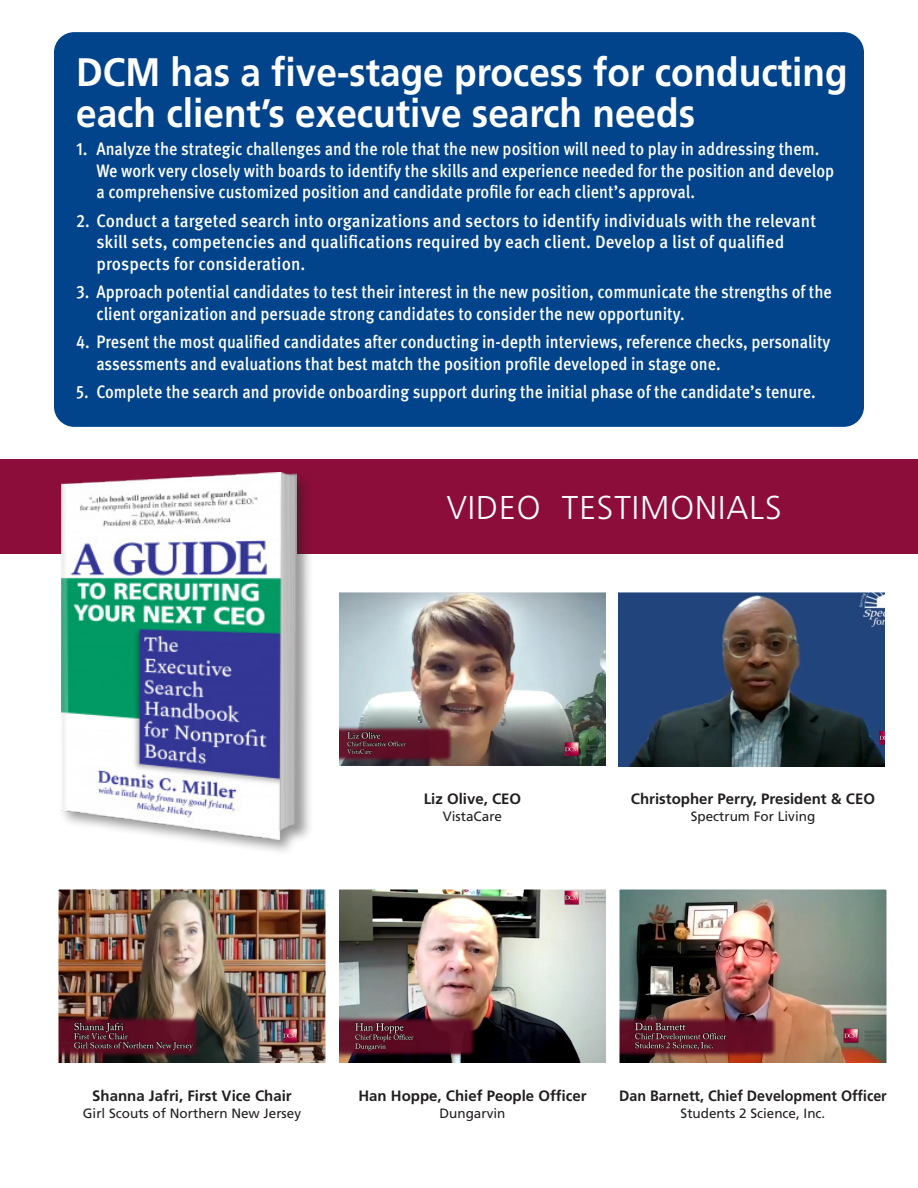
<style>
.page{position:relative;width:918px;height:1188px;background:#fff}
.page>*{position:absolute;margin:0;border:0;box-sizing:border-box;transform-origin:0 0}
.t1{font:700 39.75px/40.5px "Frutiger LT Std";color:#fff;scale:.93 1}
.t2{font:300 33px "Frutiger LT Std";letter-spacing:.03em;color:#fff}
.t3{font:500 18px/21.6px "Meta Pro";color:#fff;scale:.89 1}
.t4{font:500 18px/21.6px "Meta Pro";color:#fff;scale:.93 1}
.t5{font:700 15px "Frutiger LT Std";color:#231f20}
.t6{font:700 15px "Frutiger LT Std";color:#231f20;scale:.95 1}
.t7{font:13.5px "Frutiger LT Std";color:#231f20}
</style>
<div class="page">
<div style="left:54px;top:32px;width:810px;height:395px;background:#01448c;border-radius:20px"></div>
<div style="left:0;top:459px;width:918px;height:95px;background:#8d0d3a"></div>
<img style="left:340px;top:593px;width:544px;height:173px">
<img style="left:59px;top:891px;width:546px;height:171px">
<img style="left:621px;top:891px;width:264px;height:171px">
<div style="left:58px;top:470px;width:256px;height:386px;background:#231f20;opacity:.47"></div>
<img style="left:62px;top:473px;width:235px;height:366px">
<p class="t1" style="left:76px;top:52px;width:831px">DCM has a five-stage process for conducting each client’s executive search needs</p>
<p class="t4" style="left:96px;top:138px;width:795px;text-indent:-20px">1. Analyze the strategic challenges and the role that the new position will need to play in addressing them.<br>We work very closely with boards to identify the skills and experience needed for the position and develop a comprehensive customized position and candidate profile for each client’s approval.</p>
<p class="t3" style="left:96px;top:210px;width:810px;text-indent:-20px">2. Conduct a targeted search into organizations and sectors to identify individuals with the relevant skill sets, competencies and qualifications required by each client. Develop a list of qualified prospects for consideration.</p>
<p class="t3" style="left:96px;top:282px;width:828px;text-indent:-20px">3. Approach potential candidates to test their interest in the new position, communicate the strengths of the client organization and persuade strong candidates to consider the new opportunity.</p>
<p class="t3" style="left:96px;top:331px;width:826px;text-indent:-20px">4. Present the most qualified candidates after conducting in-depth interviews, reference checks, personality assessments and evaluations that best match the position profile developed in stage one.</p>
<p class="t3" style="left:76px;top:381px;width:833px">5. Complete the search and provide onboarding support during the initial phase of the candidate’s tenure.</p>
<p class="t2" style="left:447px;top:488px;width:336px">VIDEO TESTIMONIALS</p>
<p class="t5" style="left:424px;top:790px;width:99px">Liz Olive, CEO</p>
<p class="t7" style="left:443px;top:808px;width:61px">VistaCare</p>
<p class="t5" style="left:631px;top:790px;width:246px">Christopher Perry, President &amp; CEO</p>
<p class="t7" style="left:691px;top:808px;width:126px">Spectrum For Living</p>
<p class="t5" style="left:92px;top:1087px;width:201px">Shanna Jafri, First Vice Chair</p>
<p class="t7" style="left:83px;top:1105px;width:220px">Girl Scouts of Northern New Jersey</p>
<p class="t5" style="left:358px;top:1087px;width:230px">Han Hoppe, Chief People Officer</p>
<p class="t7" style="left:439px;top:1105px;width:68px">Dungarvin</p>
<p class="t6" style="left:619px;top:1087px;width:283px">Dan Barnett, Chief Development Officer</p>
<p class="t7" style="left:681px;top:1105px;width:146px">Students 2 Science, Inc.</p>
</div>
